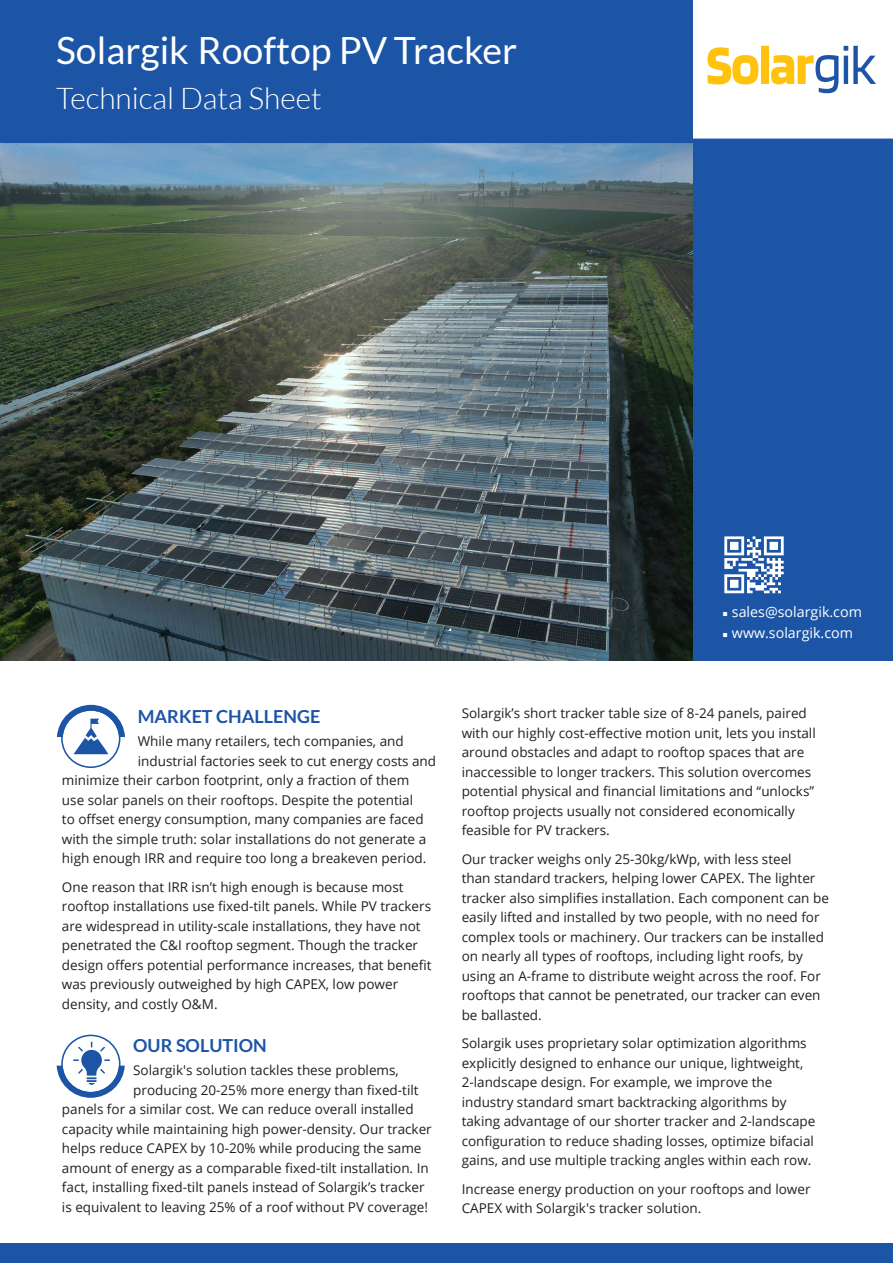
<style>
.page{position:relative;width:893px;height:1263px;background:#fff}
.page>*{position:absolute;margin:0;border:0;box-sizing:border-box;transform-origin:0 0}
.t1{font:37.5px "Lato";color:#fff}
.t2{font:300 30px "Lato";color:#fff}
.Paragraph_Style_1{font:700 18px "Lato";color:#1d54a7}
.t3{font:14.25px "Open Sans";color:#fff}
.Paragraph_Style_1-2{font:13.5px/19.5px "Open Sans";color:#231f20}
</style>
<div class="page">
<svg style="left:62px;top:710px;width:58px;height:57px"></svg>
<svg style="left:57px;top:705px;width:68px;height:49px"></svg>
<svg style="left:62px;top:1035px;width:58px;height:58px"></svg>
<svg style="left:707px;top:46px;width:169px;height:47px"></svg>
<div style="left:692px;top:141px;width:201px;height:520px;background:#1c54a6"></div>
<div style="left:0;top:136px;width:40px;height:7px;background:#1c54a6"></div>
<img style="left:0;top:143px;width:692px;height:518px">
<svg style="left:724px;top:536px;width:60px;height:57px"></svg>
<div style="left:0;top:0;width:692px;height:141px;background:#1c54a6"></div>
<hr style="left:2px;top:139px;width:891px;height:4px;background:#1d54a7">
<div style="left:0;top:1243px;width:893px;height:20px;background:#1c54a6"></div>
<svg style="left:57px;top:1041px;width:68px;height:57px"></svg>
<p class="t1" style="left:56px;top:29px;width:463px">Solargik Rooftop PV Tracker</p>
<p class="t2" style="left:56px;top:82px;width:267px">Technical Data Sheet</p>
<p class="t3" style="left:722px;top:602px;width:141px">▪ sales@solargik.com</p>
<p class="t3" style="left:722px;top:623px;width:132px">▪ www.solargik.com</p>
<p class="Paragraph_Style_1" style="left:138px;top:706px;width:184px">MARKET CHALLENGE</p>
<p class="Paragraph_Style_1-2" style="left:138px;top:731px;width:267px">While many retailers, tech companies, and</p>
<p class="Paragraph_Style_1-2" style="left:138px;top:751px;width:300px">industrial factories seek to cut energy costs and</p>
<p class="Paragraph_Style_1-2" style="left:62px;top:770px;width:349px">minimize their carbon footprint, only a fraction of them</p>
<p class="Paragraph_Style_1-2" style="left:62px;top:790px;width:353px">use solar panels on their rooftops. Despite the potential</p>
<p class="Paragraph_Style_1-2" style="left:62px;top:809px;width:363px">to offset energy consumption, many companies are faced</p>
<p class="Paragraph_Style_1-2" style="left:62px;top:829px;width:366px">with the simple truth: solar installations do not generate a</p>
<p class="Paragraph_Style_1-2" style="left:62px;top:848px;width:366px">high enough IRR and require too long a breakeven period.</p>
<p class="Paragraph_Style_1-2" style="left:62px;top:877px;width:371px">One reason that IRR isn’t high enough is because most rooftop installations use fixed-tilt panels. While PV trackers are widespread in utility-scale installations, they have not penetrated the C&amp;I rooftop segment. Though the tracker design offers potential performance increases, that benefit was previously outweighed by high CAPEX, low power density, and costly O&amp;M.</p>
<p class="Paragraph_Style_1" style="left:133px;top:1035px;width:135px">OUR SOLUTION</p>
<p class="Paragraph_Style_1-2" style="left:133px;top:1060px;width:267px">Solargik's solution tackles these problems,</p>
<p class="Paragraph_Style_1-2" style="left:133px;top:1080px;width:287px">producing 20-25% more energy than fixed-tilt</p>
<p class="Paragraph_Style_1-2" style="left:62px;top:1099px;width:353px">panels for a similar cost. We can reduce overall installed</p>
<p class="Paragraph_Style_1-2" style="left:62px;top:1119px;width:371px">capacity while maintaining high power-density. Our tracker</p>
<p class="Paragraph_Style_1-2" style="left:62px;top:1138px;width:361px">helps reduce CAPEX by 10-20% while producing the same</p>
<p class="Paragraph_Style_1-2" style="left:62px;top:1158px;width:368px">amount of energy as a comparable fixed-tilt installation. In</p>
<p class="Paragraph_Style_1-2" style="left:62px;top:1177px;width:364px">fact, installing fixed-tilt panels instead of Solargik’s tracker</p>
<p class="Paragraph_Style_1-2" style="left:62px;top:1197px;width:368px">is equivalent to leaving 25% of a roof without PV coverage!</p>
<p class="Paragraph_Style_1-2" style="left:462px;top:703px;width:356px">Solargik’s short tracker table size of 8-24 panels, paired with our highly cost-effective motion unit, lets you install around obstacles and adapt to rooftop spaces that are inaccessible to longer trackers. This solution overcomes potential physical and financial limitations and “unlocks” rooftop projects usually not considered economically feasible for PV trackers.</p>
<p class="Paragraph_Style_1-2" style="left:462px;top:849px;width:369px">Our tracker weighs only 25-30kg/kWp, with less steel<br>than standard trackers, helping lower CAPEX. The lighter tracker also simplifies installation. Each component can be easily lifted and installed by two people, with no need for complex tools or machinery. Our trackers can be installed on nearly all types of rooftops, including light roofs, by using an A-frame to distribute weight across the roof. For rooftops that cannot be penetrated, our tracker can even be ballasted.</p>
<p class="Paragraph_Style_1-2" style="left:462px;top:1033px;width:355px">Solargik uses proprietary solar optimization algorithms explicitly designed to enhance our unique, lightweight, 2-landscape design. For example, we improve the industry standard smart backtracking algorithms by taking advantage of our shorter tracker and 2-landscape configuration to reduce shading losses, optimize bifacial gains, and use multiple tracking angles within each row.</p>
<p class="Paragraph_Style_1-2" style="left:462px;top:1179px;width:350px">Increase energy production on your rooftops and lower<br>CAPEX with Solargik's tracker solution.</p>
</div>
